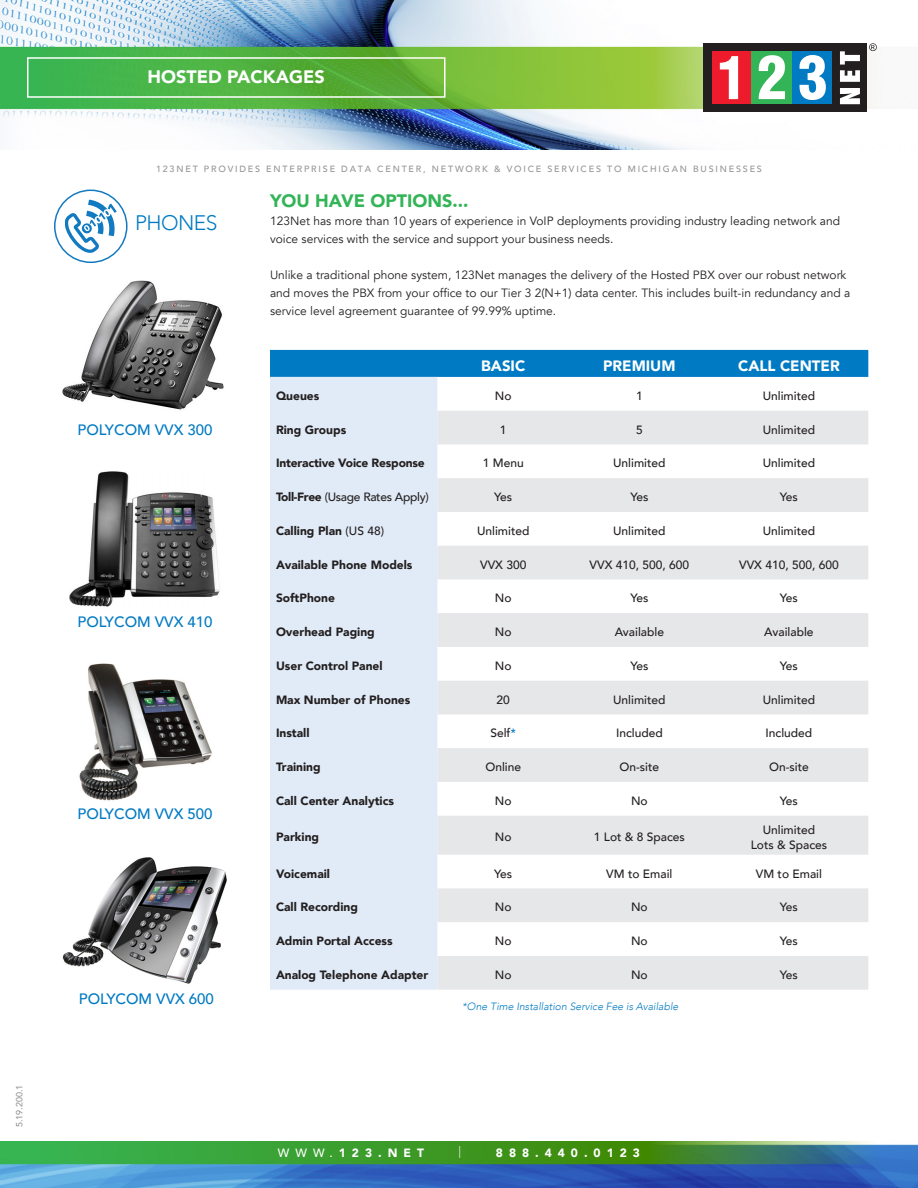
<style>
.page{position:relative;width:918px;height:1188px;background:#fff}
.page>*{position:absolute;margin:0;border:0;box-sizing:border-box;transform-origin:0 0}
.Headline_01{font:300 21px "Avenir";letter-spacing:-.025em;color:#007ac2}
.Section_Title_01{font:900 18px "Avenir";color:#32b457}
.Title_01{font:900 18px "Avenir";color:#fff}
.Caption_Copy{font:500 15px "Avenir";color:#007ac2}
.Table_Section_Title{font:900 15px "Avenir";color:#fff}
.Body_Copy_01{font:12px/18px "Avenir";color:#231f20}
.Table_Section_Copy_0{font:500 12px/15px "Avenir";color:#231f20;text-align:center}
.Table_Sub-Section_Ti{font:900 12px "Avenir";color:#231f20}
.Table_Sub-Section_Ti-2{font:500 12px "Avenir";letter-spacing:-.025em;color:#231f20}
.t1{font:900 12px "Avenir";letter-spacing:.5em;color:#fff}
.t2{font:300 12px "Avenir";color:#fff}
.Table_Section_Copy_0-2{font:italic 300 10.5px "Avenir";color:#007ac2}
.Caption_Copy-2{font:500 9px "Avenir";letter-spacing:.2em;color:#939598}
.s1{font-weight:900}
.s2{font-weight:500}
.s3{color:#007ac2}
</style>
<div class="page">
<img style="left:0;top:1142px;width:918px;height:46px">
<img style="left:0;top:0;width:877px;height:150px">
<div style="left:27px;top:57px;width:419px;height:41px;border:2px solid #fff"></div>
<div style="left:703px;top:43px;width:164px;height:69px;background:#231f20"></div>
<div style="left:791px;top:51px;width:41px;height:53px;background:#007ac2"></div>
<div style="left:712px;top:51px;width:40px;height:53px;background:#ee1b2c"></div>
<div style="left:752px;top:51px;width:40px;height:53px;background:#32b457"></div>
<svg style="left:720px;top:56px;width:18px;height:43px"></svg>
<svg style="left:759px;top:55px;width:26px;height:44px"></svg>
<svg style="left:800px;top:55px;width:26px;height:45px"></svg>
<svg style="left:840px;top:88px;width:20px;height:16px"></svg>
<svg style="left:840px;top:51px;width:20px;height:31px"></svg>
<svg style="left:869px;top:43px;width:8px;height:8px"></svg>
<div style="left:270px;top:350px;width:598px;height:27px;background:#007ac2"></div>
<div style="left:270px;top:377px;width:167px;height:613px;background:#e1ebf7"></div>
<svg style="left:437px;top:411px;width:431px;height:579px;fill:#e6e7e9"></svg>
<svg style="left:65px;top:200px;width:52px;height:53px"></svg>
<div style="left:54px;top:190px;width:74px;height:73px;border:2px solid #127ac0;border-radius:50%"></div>
<img style="left:69px;top:471px;width:151px;height:136px">
<img style="left:79px;top:663px;width:133px;height:138px">
<img style="left:62px;top:857px;width:165px;height:127px">
<img style="left:62px;top:280px;width:162px;height:130px">
<p class="Caption_Copy-2" style="left:12px;top:1127px;width:44px;rotate:-90deg">5.19.200.1</p>
<p class="Title_01" style="left:148px;top:62px;width:179px">HOSTED PACKAGES</p>
<p class="Caption_Copy-2" style="left:156px;top:161px;width:607px">123NET PROVIDES ENTERPRISE DATA CENTER, NETWORK &amp; VOICE SERVICES TO MICHIGAN BUSINESSES</p>
<p class="Headline_01" style="left:135px;top:211px;width:84px">PHONES</p>
<p class="Caption_Copy" style="left:77px;top:417px;width:136px">POLYCOM VVX 300</p>
<p class="Caption_Copy" style="left:77px;top:609px;width:136px">POLYCOM VVX 410</p>
<p class="Caption_Copy" style="left:77px;top:801px;width:136px">POLYCOM VVX 500</p>
<p class="Caption_Copy" style="left:79px;top:986px;width:136px">POLYCOM VVX 600</p>
<p class="Section_Title_01" style="left:270px;top:185px;width:200px">YOU HAVE OPTIONS...</p>
<p class="Body_Copy_01" style="left:270px;top:212px;width:572px">123Net has more than 10 years of experience in VoIP deployments providing industry leading network and voice services with the service and support your business needs.</p>
<p class="Body_Copy_01" style="left:270px;top:266px;width:582px">Unlike a traditional phone system, 123Net manages the delivery of the Hosted PBX over our robust network and moves the PBX from your office to our Tier 3 2(N+1) data center. This includes built-in redundancy and a service level agreement guarantee of 99.99% uptime.</p>
<p class="Table_Section_Title" style="left:481px;top:353px;width:46px">BASIC</p>
<p class="Table_Section_Title" style="left:603px;top:353px;width:74px">PREMIUM</p>
<p class="Table_Section_Title" style="left:738px;top:353px;width:103px">CALL CENTER</p>
<p class="Table_Sub-Section_Ti" style="left:276px;top:385px;width:45px">Queues</p>
<p class="Table_Section_Copy_0" style="left:495px;top:387px;width:18px">No</p>
<p class="Table_Section_Copy_0" style="left:636px;top:387px;width:8px">1</p>
<p class="Table_Section_Copy_0" style="left:763px;top:387px;width:54px">Unlimited</p>
<p class="Table_Sub-Section_Ti" style="left:276px;top:419px;width:72px">Ring Groups</p>
<p class="Table_Section_Copy_0" style="left:500px;top:421px;width:8px">1</p>
<p class="Table_Section_Copy_0" style="left:636px;top:421px;width:8px">5</p>
<p class="Table_Section_Copy_0" style="left:763px;top:421px;width:54px">Unlimited</p>
<p class="Table_Sub-Section_Ti" style="left:276px;top:453px;width:150px">Interactive Voice Response</p>
<p class="Table_Section_Copy_0" style="left:483px;top:455px;width:42px">1 Menu</p>
<p class="Table_Section_Copy_0" style="left:613px;top:455px;width:54px">Unlimited</p>
<p class="Table_Section_Copy_0" style="left:763px;top:455px;width:54px">Unlimited</p>
<p class="Table_Sub-Section_Ti-2" style="left:276px;top:486px;width:154px"><span class="s1">Toll-Free</span> (Usage Rates Apply)</p>
<p class="Table_Section_Copy_0" style="left:494px;top:489px;width:20px">Yes</p>
<p class="Table_Section_Copy_0" style="left:630px;top:489px;width:20px">Yes</p>
<p class="Table_Section_Copy_0" style="left:780px;top:489px;width:20px">Yes</p>
<p class="Table_Sub-Section_Ti" style="left:276px;top:520px;width:110px">Calling Plan <span class="s2">(US 48)</span></p>
<p class="Table_Section_Copy_0" style="left:477px;top:522px;width:54px">Unlimited</p>
<p class="Table_Section_Copy_0" style="left:613px;top:522px;width:54px">Unlimited</p>
<p class="Table_Section_Copy_0" style="left:763px;top:522px;width:54px">Unlimited</p>
<p class="Table_Sub-Section_Ti" style="left:276px;top:554px;width:138px">Available Phone Models</p>
<p class="Table_Section_Copy_0" style="left:480px;top:556px;width:48px">VVX 300</p>
<p class="Table_Section_Copy_0" style="left:590px;top:556px;width:101px">VVX 410, 500, 600</p>
<p class="Table_Section_Copy_0" style="left:739px;top:556px;width:101px">VVX 410, 500, 600</p>
<p class="Table_Sub-Section_Ti" style="left:276px;top:588px;width:61px">SoftPhone</p>
<p class="Table_Section_Copy_0" style="left:495px;top:590px;width:18px">No</p>
<p class="Table_Section_Copy_0" style="left:630px;top:590px;width:20px">Yes</p>
<p class="Table_Section_Copy_0" style="left:780px;top:590px;width:20px">Yes</p>
<p class="Table_Sub-Section_Ti" style="left:276px;top:622px;width:100px">Overhead Paging</p>
<p class="Table_Section_Copy_0" style="left:495px;top:624px;width:18px">No</p>
<p class="Table_Section_Copy_0" style="left:615px;top:624px;width:51px">Available</p>
<p class="Table_Section_Copy_0" style="left:764px;top:624px;width:51px">Available</p>
<p class="Table_Sub-Section_Ti" style="left:276px;top:655px;width:108px">User Control Panel</p>
<p class="Table_Section_Copy_0" style="left:495px;top:657px;width:18px">No</p>
<p class="Table_Section_Copy_0" style="left:630px;top:657px;width:20px">Yes</p>
<p class="Table_Section_Copy_0" style="left:780px;top:657px;width:20px">Yes</p>
<p class="Table_Sub-Section_Ti" style="left:276px;top:689px;width:136px">Max Number of Phones</p>
<p class="Table_Section_Copy_0" style="left:497px;top:691px;width:15px">20</p>
<p class="Table_Section_Copy_0" style="left:613px;top:691px;width:54px">Unlimited</p>
<p class="Table_Section_Copy_0" style="left:763px;top:691px;width:54px">Unlimited</p>
<p class="Table_Sub-Section_Ti" style="left:276px;top:723px;width:35px">Install</p>
<p class="Table_Section_Copy_0" style="left:490px;top:725px;width:27px">Self<span class="s3">*</span></p>
<p class="Table_Section_Copy_0" style="left:616px;top:725px;width:48px">Included</p>
<p class="Table_Section_Copy_0" style="left:766px;top:725px;width:48px">Included</p>
<p class="Table_Sub-Section_Ti" style="left:276px;top:757px;width:46px">Training</p>
<p class="Table_Section_Copy_0" style="left:485px;top:759px;width:37px">Online</p>
<p class="Table_Section_Copy_0" style="left:619px;top:759px;width:41px">On-site</p>
<p class="Table_Section_Copy_0" style="left:769px;top:759px;width:41px">On-site</p>
<p class="Table_Sub-Section_Ti" style="left:276px;top:790px;width:120px">Call Center Analytics</p>
<p class="Table_Section_Copy_0" style="left:495px;top:792px;width:18px">No</p>
<p class="Table_Section_Copy_0" style="left:631px;top:792px;width:18px">No</p>
<p class="Table_Section_Copy_0" style="left:780px;top:792px;width:20px">Yes</p>
<p class="Table_Sub-Section_Ti" style="left:276px;top:827px;width:45px">Parking</p>
<p class="Table_Section_Copy_0" style="left:495px;top:829px;width:18px">No</p>
<p class="Table_Section_Copy_0" style="left:594px;top:829px;width:93px">1 Lot &amp; 8 Spaces</p>
<p class="Table_Section_Copy_0" style="left:751px;top:821px;width:78px">Unlimited<br>Lots &amp; Spaces</p>
<p class="Table_Sub-Section_Ti" style="left:276px;top:863px;width:56px">Voicemail</p>
<p class="Table_Section_Copy_0" style="left:494px;top:865px;width:20px">Yes</p>
<p class="Table_Section_Copy_0" style="left:606px;top:865px;width:68px">VM to Email</p>
<p class="Table_Section_Copy_0" style="left:756px;top:865px;width:68px">VM to Email</p>
<p class="Table_Sub-Section_Ti" style="left:276px;top:897px;width:84px">Call Recording</p>
<p class="Table_Section_Copy_0" style="left:495px;top:899px;width:18px">No</p>
<p class="Table_Section_Copy_0" style="left:631px;top:899px;width:18px">No</p>
<p class="Table_Section_Copy_0" style="left:780px;top:899px;width:20px">Yes</p>
<p class="Table_Sub-Section_Ti" style="left:276px;top:931px;width:118px">Admin Portal Access</p>
<p class="Table_Section_Copy_0" style="left:495px;top:933px;width:18px">No</p>
<p class="Table_Section_Copy_0" style="left:631px;top:933px;width:18px">No</p>
<p class="Table_Section_Copy_0" style="left:780px;top:933px;width:20px">Yes</p>
<p class="Table_Sub-Section_Ti" style="left:276px;top:964px;width:154px">Analog Telephone Adapter</p>
<p class="Table_Section_Copy_0" style="left:495px;top:966px;width:18px">No</p>
<p class="Table_Section_Copy_0" style="left:631px;top:966px;width:18px">No</p>
<p class="Table_Section_Copy_0" style="left:780px;top:966px;width:20px">Yes</p>
<p class="Table_Section_Copy_0-2" style="left:462px;top:1000px;width:218px">*One Time Installation Service Fee is Available</p>
<p class="t1" style="left:278px;top:1143px;width:147px"><span class="s2">WWW.</span>123.NET</p>
<p class="t2" style="left:459px;top:1144px;width:4px">|</p>
<p class="t1" style="left:496px;top:1143px;width:146px">888.440.0123</p>
</div>
